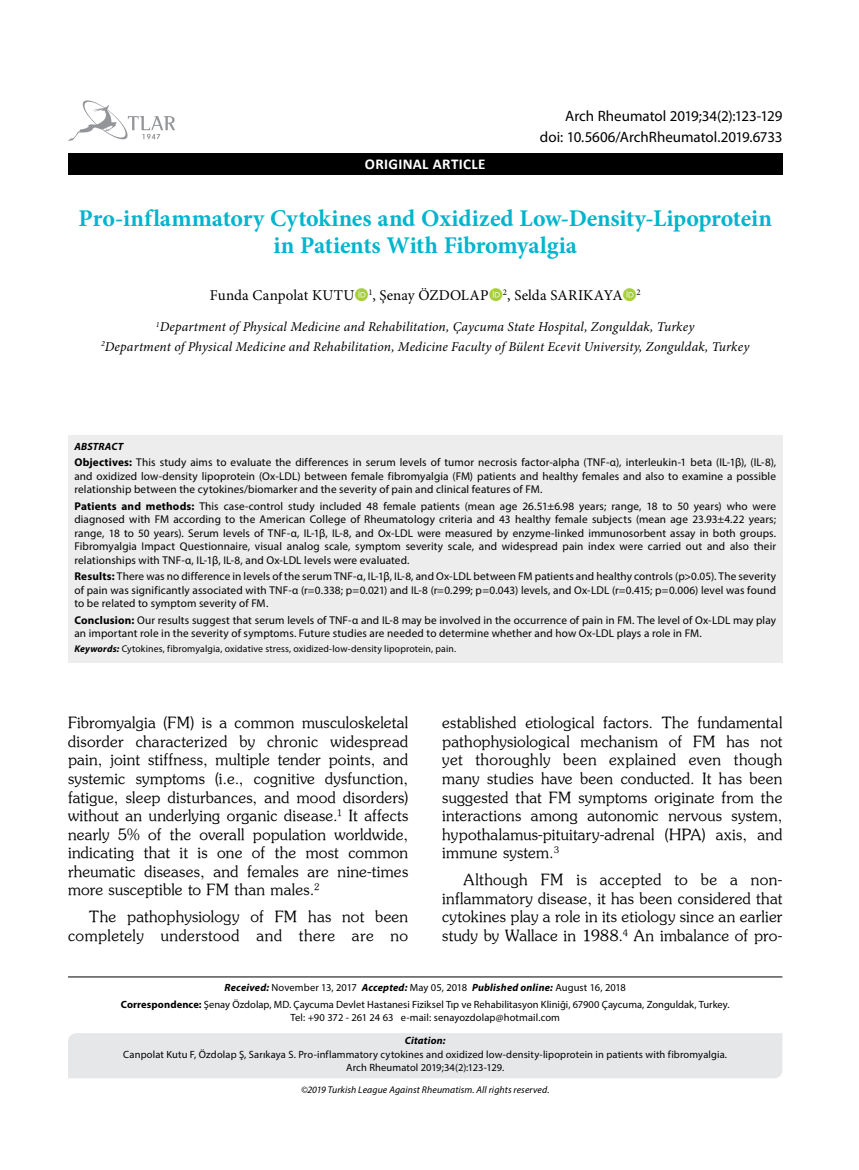
<style>
.page{position:relative;width:859px;height:1170px;background:#fff}
.page>*{position:absolute;margin:0;border:0;box-sizing:border-box;transform-origin:0 0}
.t1{font:700 24px/27px "Minion Pro";letter-spacing:-.005em;color:#00b5cc;text-align:center}
.t2{font:15.45px/18.6px "Souvenir Turk";letter-spacing:.02em;color:#000;text-align:justify}
.t3{font:15px "Myriad Pro";letter-spacing:-.005em;color:#000}
.t4{font:15px "Minion Pro";letter-spacing:.01em;color:#000}
.t5{font:700 15px "Calibri";letter-spacing:.02em;color:#fff}
.t6{font:italic 13.5px/19.5px "Minion Pro";letter-spacing:.01em;color:#000;text-align:center}
.t7{font:11.25px/13.5px "Myriad Pro";letter-spacing:.01em;color:#000;text-align:justify}
.t8{font:10.5px/16.8px "Myriad Pro";letter-spacing:.01em;color:#000;text-align:center}
.t9{font:italic 700 10.5px "Myriad Pro";letter-spacing:.02em;color:#000}
.t10{font:9.75px "Myriad Pro";letter-spacing:.015em;color:#000}
.t11{font:italic 9.75px "Myriad Pro";letter-spacing:.01em;color:#000}
.s1{font-weight:700}
.s2{font-weight:700;font-style:italic}
</style>
<div class="page">
<div style="left:68px;top:153px;width:714px;height:21px;background:#000"></div>
<svg style="left:68px;top:100px;width:107px;height:41px"></svg>
<div style="left:68px;top:435px;width:714px;height:227px;background:#ededee"></div>
<hr style="left:68px;top:976px;width:714px;height:1px;background:#000">
<div style="left:68px;top:1033px;width:714px;height:45px;background:#e6e7e8"></div>
<h3 class="t3" style="left:565px;top:107px;width:219px">Arch Rheumatol 2019;34(2):123-129</h3>
<h3 class="t5" style="left:365px;top:153px;width:122px">ORIGINAL ARTICLE</h3>
<h3 class="t3" style="left:540px;top:127px;width:244px">doi: 10.5606/ArchRheumatol.2019.6733</h3>
<h1 class="t1" style="left:79px;top:204px;width:695px">Pro-inflammatory Cytokines and Oxidized Low-Density-Lipoprotein in Patients With Fibromyalgia</h1>
<h3 class="t4" style="left:210px;top:285px;width:432px">Funda Canpolat KUTU <sup>1</sup>, Şenay ÖZDOLAP <sup>2</sup>, Selda SARIKAYA <sup>2</sup></h3>
<p class="t6" style="left:101px;top:317px;width:650px"><sup>1</sup>Department of Physical Medicine and Rehabilitation, Çaycuma State Hospital, Zonguldak, Turkey<br><sup>2</sup>Department of Physical Medicine and Rehabilitation, Medicine Faculty of Bülent Ecevit University, Zonguldak, Turkey</p>
<p class="t9" style="left:74px;top:439px;width:50px">ABSTRACT</p>
<p class="t7" style="left:74px;top:455px;width:703px"><span class="s1">Objectives:</span> This study aims to evaluate the differences in serum levels of tumor necrosis factor-alpha (TNF-α), interleukin-1 beta (IL-1β), (IL-8), and oxidized low-density lipoprotein (Ox-LDL) between female fibromyalgia (FM) patients and healthy females and also to examine a possible relationship between the cytokines/biomarker and the severity of pain and clinical features of FM.</p>
<p class="t7" style="left:74px;top:499px;width:703px"><span class="s1">Patients and methods:</span> This case-control study included 48 female patients (mean age 26.51±6.98 years; range, 18 to 50 years) who were diagnosed with FM according to the American College of Rheumatology criteria and 43 healthy female subjects (mean age 23.93±4.22 years; range, 18 to 50 years). Serum levels of TNF-α, IL-1β, IL-8, and Ox-LDL were measured by enzyme-linked immunosorbent assay in both groups.<br>Fibromyalgia Impact Questionnaire, visual analog scale, symptom severity scale, and widespread pain index were carried out and also their relationships with TNF-α, IL-1β, IL-8, and Ox-LDL levels were evaluated.</p>
<p class="t7" style="left:74px;top:569px;width:703px"><span class="s1">Results:</span> There was no difference in levels of the serum TNF-α, IL-1β, IL-8, and Ox-LDL between FM patients and healthy controls (p&gt;0.05). The severity of pain was significantly associated with TNF-α (r=0.338; p=0.021) and IL-8 (r=0.299; p=0.043) levels, and Ox-LDL (r=0.415; p=0.006) level was found to be related to symptom severity of FM.</p>
<p class="t7" style="left:74px;top:613px;width:703px"><span class="s1">Conclusion:</span> Our results suggest that serum levels of TNF-α and IL-8 may be involved in the occurrence of pain in FM. The level of Ox-LDL may play an important role in the severity of symptoms. Future studies are needed to determine whether and how Ox-LDL plays a role in FM.</p>
<p class="t10" style="left:74px;top:642px;width:383px"><span class="s2">Keywords:</span> Cytokines, fibromyalgia, oxidative stress, oxidized-low-density lipoprotein, pain.</p>
<p class="t2" style="left:442px;top:713px;width:342px">established etiological factors. The fundamental pathophysiological mechanism of FM has not yet thoroughly been explained even though many studies have been conducted. It has been suggested that FM symptoms originate from the interactions among autonomic nervous system, hypothalamus-pituitary-adrenal (HPA) axis, and immune system.<sup>3</sup></p>
<h2 class="t2" style="left:442px;top:870px;width:342px;text-indent:21px">Although FM is accepted to be a non&shy;inflammatory disease, it has been considered that cytokines play a role in its etiology since an earlier study by Wallace in 1988.<sup>4</sup> An imbalance of pro-</h2>
<p class="t8" style="left:121px;top:979px;width:610px"><span class="s2">Received:</span> November 13, 2017 <span class="s2">Accepted:</span> May 05, 2018 <span class="s2">Published online:</span> August 16, 2018<br><span class="s1">Correspondence:</span> Şenay Özdolap, MD. Çaycuma Devlet Hastanesi Fiziksel Tıp ve Rehabilitasyon Kliniği, 67900 Çaycuma, Zonguldak, Turkey.</p>
<p class="t8" style="left:290px;top:1008px;width:271px">Tel: +90 372 - 261 24 63 e-mail: senayozdolap@hotmail.com</p>
<p class="t2" style="left:68px;top:713px;width:342px">Fibromyalgia (FM) is a common musculoskeletal disorder characterized by chronic widespread pain, joint stiffness, multiple tender points, and systemic symptoms (i.e., cognitive dysfunction, fatigue, sleep disturbances, and mood disorders) without an underlying organic disease.<sup>1</sup> It affects nearly 5% of the overall population worldwide, indicating that it is one of the most common rheumatic diseases, and females are nine-times more susceptible to FM than males.<sup>2</sup></p>
<h2 class="t2" style="left:68px;top:907px;width:342px;text-align:right">The pathophysiology of FM has not been completely understood and there are no</h2>
<p class="t9" style="left:405px;top:1033px;width:42px">Citation:</p>
<p class="t8" style="left:123px;top:1048px;width:605px;line-height:12.6px">Canpolat Kutu F, Özdolap Ş, Sarıkaya S. Pro-inflammatory cytokines and oxidized low-density-lipoprotein in patients with fibromyalgia.<br>Arch Rheumatol 2019;34(2):123-129.</p>
<p class="t11" style="left:301px;top:1083px;width:250px">©2019 Turkish League Against Rheumatism. All rights reserved.</p>
</div>
